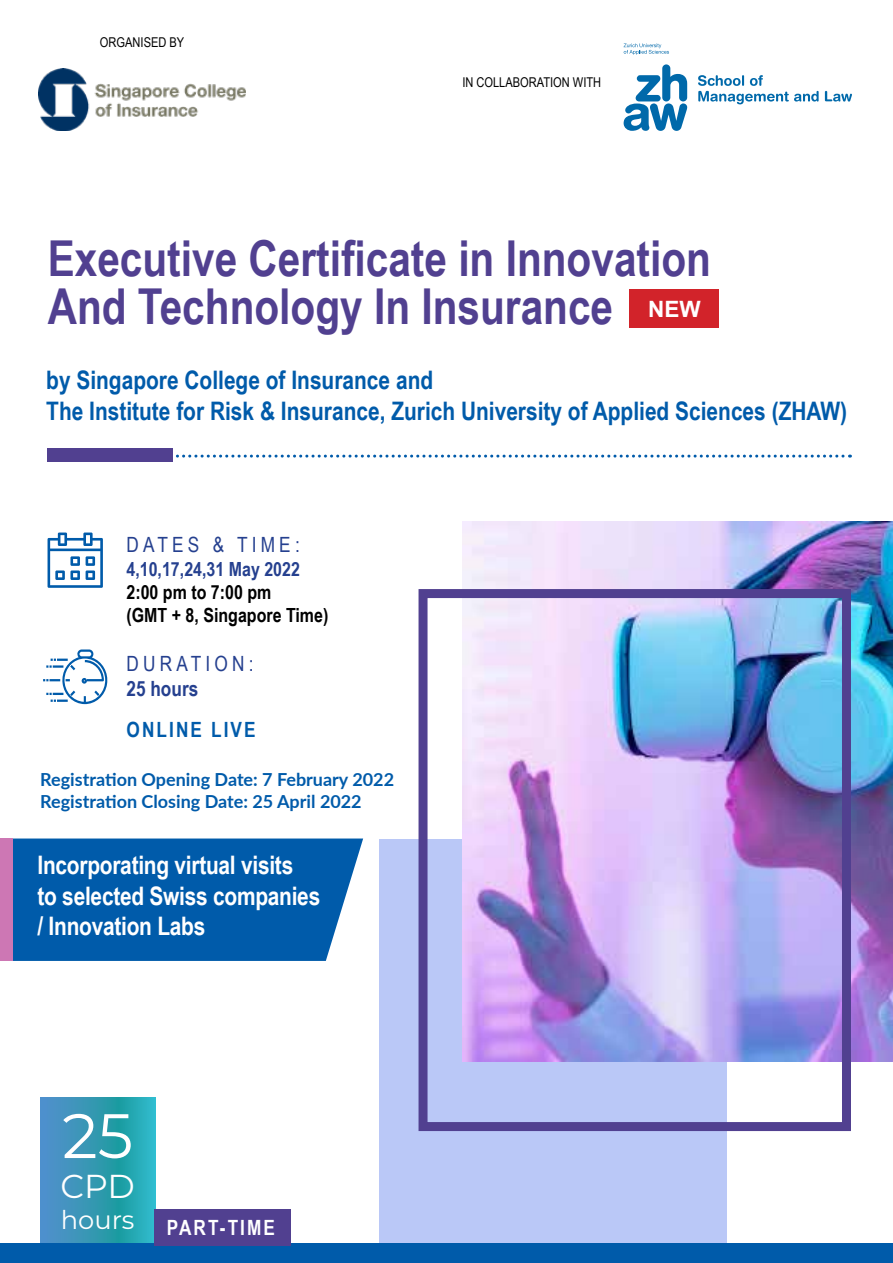
<style>
.page{position:relative;width:893px;height:1263px;background:#fff}
.page>*{position:absolute;margin:0;border:0;box-sizing:border-box;transform-origin:0 0}
.t1{font:62.55px "Montserrat";color:#fff}
.t2{font:700 49.5px/48px "Arial Narrow";color:#514090}
.t3{font:33.15px "Montserrat";color:#fff}
.t4{font:25.8px "Montserrat";color:#fff}
.t5{font:700 25.5px/30.6px "Arial Narrow";color:#005baa}
.t6{font:700 25.5px/30.6px "Arial Narrow";letter-spacing:-.01em;color:#fff}
.t7{font:700 22.5px "Arial";color:#fff}
.t8{font:21px "Arial Narrow";letter-spacing:.2em;color:#25408f}
.t9{font:700 21px "Arial Narrow";letter-spacing:.1em;color:#005baa}
.t10{font:700 21px "Arial Narrow";letter-spacing:.1em;color:#fff}
.t11{font:700 21px "Arial Narrow";color:#25408f}
.t12{font:700 19.5px/23.4px "Arial Narrow";color:#000}
.t13{font:700 19.5px "Arial Narrow";color:#25408f}
.t14{font:700 18px/21.6px "Lato";color:#005baa}
.t15{font:13.5px "Arial Narrow";color:#000}
</style>
<div class="page">
<div style="left:380px;top:838px;width:347px;height:407px;background:#bac8f7"></div>
<div style="left:13px;top:838px;width:350px;height:123px;background:#005baa"></div>
<svg style="left:43px;top:649px;width:65px;height:55px"></svg>
<img style="left:39px;top:68px;width:206px;height:63px">
<svg style="left:624px;top:64px;width:63px;height:67px"></svg>
<svg style="left:825px;top:91px;width:27px;height:11px"></svg>
<svg style="left:698px;top:75px;width:121px;height:29px"></svg>
<svg style="left:624px;top:44px;width:45px;height:11px"></svg>
<svg style="left:48px;top:532px;width:55px;height:56px"></svg>
<svg style="left:40px;top:1097px;width:115px;height:146px"></svg>
<svg style="left:176px;top:455px;width:674px;height:3px"></svg>
<div style="left:0;top:1243px;width:893px;height:20px;background:#005baa"></div>
<div style="left:0;top:838px;width:13px;height:123px;background:#cd77b4"></div>
<div style="left:155px;top:1209px;width:136px;height:36px;background:#514090"></div>
<img style="left:462px;top:522px;width:431px;height:540px">
<div style="left:418px;top:589px;width:433px;height:542px;border:9px solid #514090"></div>
<div style="left:48px;top:449px;width:125px;height:13px;background:#514090"></div>
<div style="left:630px;top:289px;width:89px;height:38px;background:#d2232a"></div>
<p class="t15" style="left:100px;top:32px;width:86px">ORGANISED BY</p>
<p class="t15" style="left:462px;top:73px;width:140px">IN COLLABORATION WITH</p>
<h2 class="t2" style="left:48px;top:233px;width:665px">Executive Certificate in Innovation<br>And Technology In Insurance</h2>
<p class="t5" style="left:46px;top:364px;width:802px">by Singapore College of Insurance and<br>The Institute for Risk &amp; Insurance, Zurich University of Applied Sciences (ZHAW)</p>
<p class="t7" style="left:648px;top:294px;width:54px">NEW</p>
<p class="t8" style="left:127px;top:529px;width:175px">DATES &amp; TIME:</p>
<p class="t13" style="left:127px;top:554px;width:175px">4,10,17,24,31 May 2022</p>
<p class="t12" style="left:127px;top:579px;width:203px">2:00 pm to 7:00 pm<br>(GMT + 8, Singapore Time)</p>
<p class="t8" style="left:127px;top:648px;width:129px">DURATION:</p>
<p class="t11" style="left:127px;top:672px;width:73px">25 hours</p>
<p class="t9" style="left:127px;top:714px;width:131px">ONLINE LIVE</p>
<p class="t14" style="left:40px;top:768px;width:355px">Registration Opening Date: 7 February 2022<br>Registration Closing Date: 25 April 2022</p>
<p class="t6" style="left:38px;top:848px;width:284px">Incorporating virtual visits<br>to selected Swiss companies / Innovation Labs</p>
<h1 class="t1" style="left:62px;top:1093px;width:72px">25</h1>
<h3 class="t3" style="left:60px;top:1163px;width:76px">CPD</h3>
<p class="t4" style="left:61px;top:1202px;width:75px">hours</p>
<p class="t10" style="left:167px;top:1211px;width:110px">PART-TIME</p>
</div>
